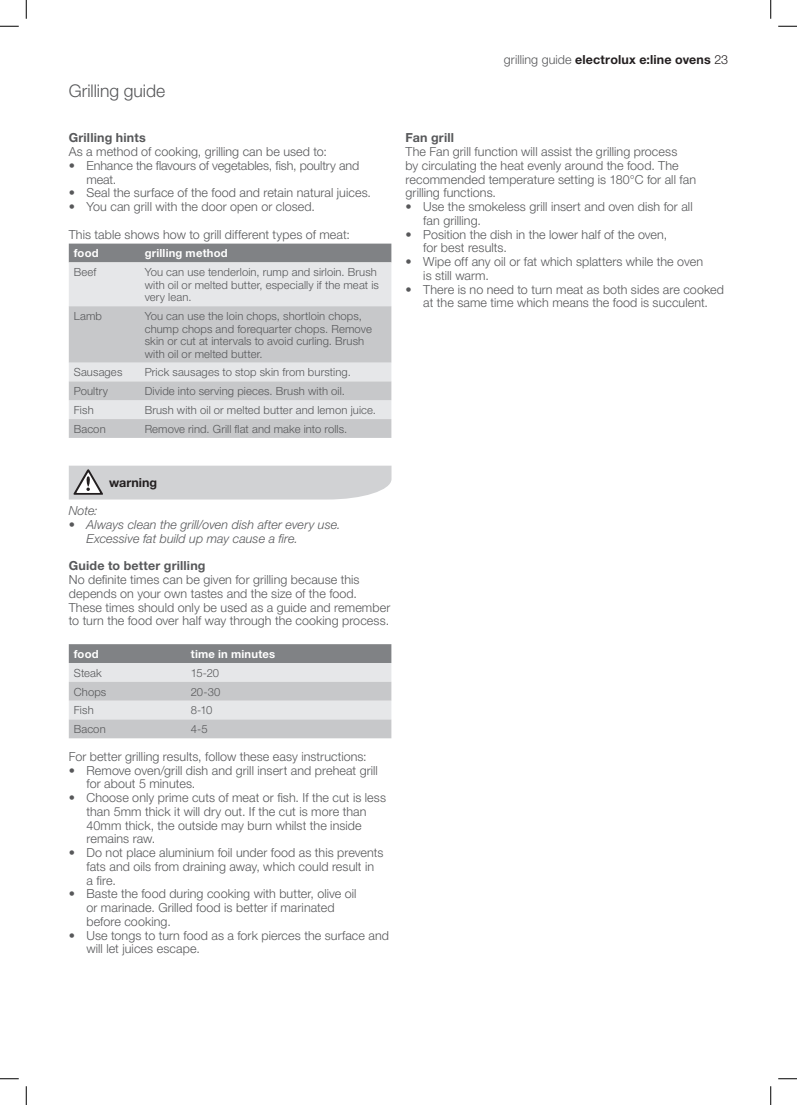
<style>
.page{position:relative;width:797px;height:1105px;background:#fff}
.page>*{position:absolute;margin:0;border:0;box-sizing:border-box;transform-origin:0 0}
.heading_LIGHT{font:300 17.5px "Helvetica Neue LT";letter-spacing:-.005em;color:#57585a}
.body_copy{font:300 12.5px/13.8px "Helvetica Neue LT";letter-spacing:.005em;color:#57585a}
.notes{font:italic 300 12.5px/13.8px "Helvetica Neue LT";letter-spacing:.005em;color:#57585a}
.subhead{font:700 12.5px "Helvetica Neue LT";letter-spacing:.015em;color:#57585a}
.page_title___number{font:700 12.5px "Helvetica Neue LT";letter-spacing:.015em;color:#231f20}
.t1{font:700 12.5px "Helvetica Neue";color:#231f20}
.table_copy{font:300 11.25px/12.5px "Helvetica Neue LT";letter-spacing:.01em;color:#57585a}
.table_copy-2{font:700 11.25px "Helvetica Neue LT";letter-spacing:.015em;color:#fff}
.s1{font-weight:300;color:#57585a}
.s2{font-weight:300}
</style>
<div class="page">
<div style="left:69px;top:244px;width:322px;height:18px;background:#808285"></div>
<div style="left:69px;top:262px;width:322px;height:44px;background:#e6e7e9"></div>
<svg style="left:69px;top:306px;width:322px;height:132px;background:#d0d1d3"></svg>
<div style="left:69px;top:466px;width:322px;height:33px;background:#d1d2d4"></div>
<svg style="left:69px;top:644px;width:322px;height:94px;background:#c5c6c8"></svg>
<svg style="left:0;top:25px;width:19px;height:2px"></svg>
<svg style="left:778px;top:25px;width:19px;height:2px"></svg>
<svg style="left:0;top:1078px;width:19px;height:1px"></svg>
<svg style="left:778px;top:1078px;width:19px;height:1px"></svg>
<svg style="left:25px;top:0;width:2px;height:19px"></svg>
<svg style="left:25px;top:1086px;width:2px;height:19px"></svg>
<svg style="left:770px;top:0;width:1px;height:19px"></svg>
<svg style="left:770px;top:1086px;width:1px;height:19px"></svg>
<p class="heading_LIGHT" style="left:69px;top:80px;width:98px">Grilling guide</p>
<p class="subhead" style="left:69px;top:130px;width:78px">Grilling hints</p>
<p class="body_copy" style="left:69px;top:144px;width:260px">As a method of cooking, grilling can be used to:</p>
<p class="body_copy" style="left:86px;top:158px;width:274px;text-indent:-18px">• Enhance the flavours of vegetables, fish, poultry and meat.</p>
<p class="body_copy" style="left:69px;top:186px;width:304px">• Seal the surface of the food and retain natural juices.</p>
<p class="body_copy" style="left:69px;top:199px;width:248px">• You can grill with the door open or closed.</p>
<p class="body_copy" style="left:69px;top:227px;width:283px">This table shows how to grill different types of meat:</p>
<p class="table_copy-2" style="left:74px;top:246px;width:26px">food</p>
<p class="table_copy-2" style="left:145px;top:246px;width:84px">grilling method</p>
<p class="table_copy" style="left:74px;top:266px;width:24px">Beef</p>
<p class="table_copy" style="left:145px;top:266px;width:236px">You can use tenderloin, rump and sirloin. Brush with oil or melted butter, especially if the meat is very lean.</p>
<p class="table_copy" style="left:74px;top:310px;width:30px">Lamb</p>
<p class="table_copy" style="left:145px;top:310px;width:229px">You can use the loin chops, shortloin chops, chump chops and forequarter chops. Remove skin or cut at intervals to avoid curling. Brush with oil or melted butter.</p>
<p class="table_copy" style="left:74px;top:366px;width:50px">Sausages</p>
<p class="table_copy" style="left:145px;top:366px;width:207px">Prick sausages to stop skin from bursting.</p>
<p class="table_copy" style="left:74px;top:385px;width:36px">Poultry</p>
<p class="table_copy" style="left:145px;top:385px;width:202px">Divide into serving pieces. Brush with oil.</p>
<p class="table_copy" style="left:74px;top:404px;width:21px">Fish</p>
<p class="table_copy" style="left:145px;top:404px;width:233px">Brush with oil or melted butter and lemon juice.</p>
<p class="table_copy" style="left:74px;top:422px;width:33px">Bacon</p>
<p class="table_copy" style="left:145px;top:422px;width:204px">Remove rind. Grill flat and make into rolls.</p>
<p class="page_title___number" style="left:504px;top:52px;width:226px"><span class="s1">grilling guide</span> electrolux e:line ovens <span class="s2">23</span></p>
<p class="subhead" style="left:405px;top:130px;width:50px">Fan grill</p>
<p class="body_copy" style="left:405px;top:144px;width:292px">The Fan grill function will assist the grilling process<br>by circulating the heat evenly around the food. The recommended temperature setting is 180°C for all fan grilling functions.</p>
<p class="body_copy" style="left:423px;top:199px;width:271px;text-indent:-18px">• Use the smokeless grill insert and oven dish for all fan grilling.</p>
<p class="body_copy" style="left:423px;top:227px;width:245px;text-indent:-18px">• Position the dish in the lower half of the oven, for best results.</p>
<p class="body_copy" style="left:423px;top:254px;width:281px;text-indent:-18px">• Wipe off any oil or fat which splatters while the oven is still warm.</p>
<p class="body_copy" style="left:405px;top:282px;width:320px;text-align:center">• There is no need to turn meat as both sides are cooked at the same time which means the food is succulent.</p>
<p class="t1" style="left:109px;top:474px;width:50px">warning</p>
<p class="notes" style="left:69px;top:504px;width:30px">Note:</p>
<p class="notes" style="left:86px;top:518px;width:256px;text-indent:-18px">• Always clean the grill/oven dish after every use.<br>Excessive fat build up may cause a fire.</p>
<p class="subhead" style="left:69px;top:558px;width:138px">Guide to better grilling</p>
<p class="body_copy" style="left:69px;top:573px;width:323px">No definite times can be given for grilling because this depends on your own tastes and the size of the food.<br>These times should only be used as a guide and remember to turn the food over half way through the cooking process.</p>
<p class="table_copy-2" style="left:74px;top:647px;width:26px">food</p>
<p class="table_copy-2" style="left:191px;top:647px;width:86px">time in minutes</p>
<p class="table_copy" style="left:74px;top:666px;width:30px">Steak</p>
<p class="table_copy" style="left:191px;top:666px;width:30px">15-20</p>
<p class="table_copy" style="left:74px;top:685px;width:34px">Chops</p>
<p class="table_copy" style="left:191px;top:685px;width:31px">20-30</p>
<p class="table_copy" style="left:74px;top:704px;width:21px">Fish</p>
<p class="table_copy" style="left:191px;top:704px;width:23px">8-10</p>
<p class="table_copy" style="left:74px;top:723px;width:33px">Bacon</p>
<p class="table_copy" style="left:191px;top:723px;width:18px">4-5</p>
<p class="body_copy" style="left:69px;top:749px;width:299px">For better grilling results, follow these easy instructions:</p>
<p class="body_copy" style="left:86px;top:763px;width:293px;text-indent:-18px">• Remove oven/grill dish and grill insert and preheat grill for about 5 minutes.</p>
<p class="body_copy" style="left:86px;top:790px;width:301px;text-indent:-18px">• Choose only prime cuts of meat or fish. If the cut is less than 5mm thick it will dry out. If the cut is more than 40mm thick, the outside may burn whilst the inside remains raw.</p>
<p class="body_copy" style="left:86px;top:845px;width:298px;text-indent:-18px">• Do not place aluminium foil under food as this prevents fats and oils from draining away, which could result in a fire.</p>
<p class="body_copy" style="left:86px;top:887px;width:271px;text-indent:-18px">• Baste the food during cooking with butter, olive oil or marinade. Grilled food is better if marinated before cooking.</p>
<p class="body_copy" style="left:86px;top:928px;width:304px;text-indent:-18px">• Use tongs to turn food as a fork pierces the surface and will let juices escape.</p>
</div>
